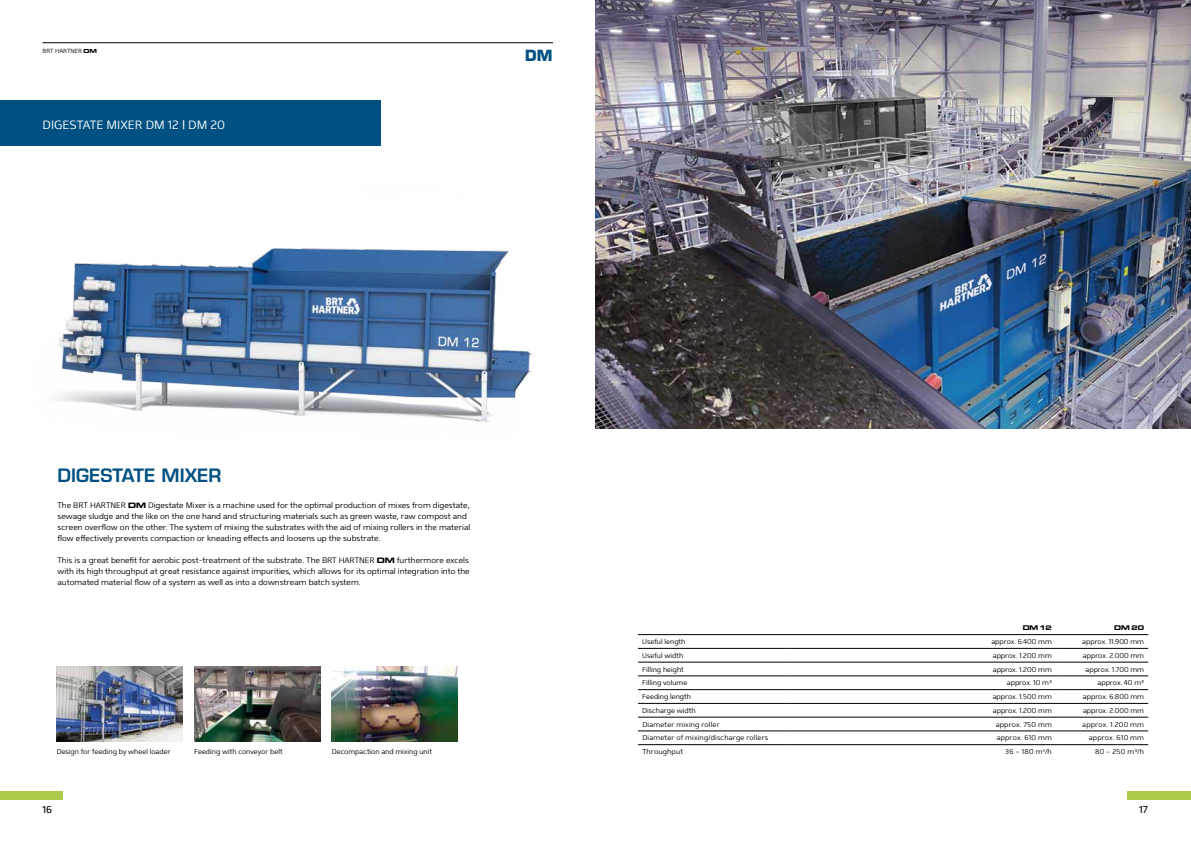
<style>
.page{position:relative;width:1191px;height:842px;background:#fff}
.page>*{position:absolute;margin:0;border:0;box-sizing:border-box;transform-origin:0 0}
.t1{font:600 18px "Eurostile LT Std";color:#005182}
.t2{font:700 15px "Eurostile LT Std";color:#005182}
.t3{font:300 12px "Mentone";color:#fff}
.t4{font:10px "Mentone";color:#000}
.t5{font:300 8px/11px "Mentone";color:#000}
.t6{font:300 7px "Mentone";color:#000}
.t7{font:300 7px "Mentone";letter-spacing:.025em;color:#000}
.t8{font:300 7px "Mentone";letter-spacing:.03em;color:#000}
.t9{font:700 expanded 7px "Eurostile MN";color:#000}
.t10{font:300 6px "Mentone";color:#000}
.s1{font-family:"Eurostile MN";font-weight:700;font-stretch:expanded}
.s2{font-weight:400}
</style>
<div class="page">
<hr style="left:43px;top:43px;width:510px;height:1px;background:#000">
<div style="left:1127px;top:791px;width:64px;height:8px;background:#accb48"></div>
<div style="left:0;top:791px;width:63px;height:8px;background:#accb48"></div>
<img style="left:595px;top:0;width:596px;height:428px">
<img style="left:58px;top:248px;width:477px;height:174px">
<img style="left:194px;top:666px;width:126px;height:75px">
<img style="left:57px;top:666px;width:126px;height:75px">
<img style="left:332px;top:666px;width:126px;height:75px">
<div style="left:0;top:100px;width:381px;height:45px;background:#005182"></div>
<hr style="left:638px;top:634px;width:151px;height:1px;background:#000">
<hr style="left:789px;top:634px;width:267px;height:1px;background:#000">
<hr style="left:1056px;top:634px;width:92px;height:1px;background:#000">
<hr style="left:638px;top:648px;width:151px;height:1px;background:#000">
<hr style="left:789px;top:648px;width:267px;height:1px;background:#000">
<hr style="left:1056px;top:648px;width:92px;height:1px;background:#000">
<hr style="left:638px;top:662px;width:151px;height:1px;background:#000">
<hr style="left:789px;top:662px;width:267px;height:1px;background:#000">
<hr style="left:1056px;top:662px;width:92px;height:1px;background:#000">
<hr style="left:638px;top:676px;width:151px;height:1px;background:#000">
<hr style="left:789px;top:676px;width:267px;height:1px;background:#000">
<hr style="left:1056px;top:676px;width:92px;height:1px;background:#000">
<hr style="left:638px;top:689px;width:151px;height:1px;background:#000">
<hr style="left:789px;top:689px;width:267px;height:1px;background:#000">
<hr style="left:1056px;top:689px;width:92px;height:1px;background:#000">
<hr style="left:638px;top:703px;width:151px;height:1px;background:#000">
<hr style="left:789px;top:703px;width:267px;height:1px;background:#000">
<hr style="left:1056px;top:703px;width:92px;height:1px;background:#000">
<hr style="left:638px;top:717px;width:151px;height:1px;background:#000">
<hr style="left:789px;top:717px;width:267px;height:1px;background:#000">
<hr style="left:1056px;top:717px;width:92px;height:1px;background:#000">
<hr style="left:638px;top:731px;width:151px;height:1px;background:#000">
<hr style="left:789px;top:731px;width:267px;height:1px;background:#000">
<hr style="left:1056px;top:731px;width:92px;height:1px;background:#000">
<hr style="left:638px;top:744px;width:151px;height:1px;background:#000">
<hr style="left:789px;top:744px;width:267px;height:1px;background:#000">
<hr style="left:1056px;top:744px;width:92px;height:1px;background:#000">
<p class="t10" style="left:43px;top:47px;width:56px">BRT HARTNER <span class="s1">DM</span></p>
<h2 class="t2" style="left:525px;top:46px;width:29px">DM</h2>
<h3 class="t3" style="left:43px;top:118px;width:184px">DIGESTATE MIXER DM 12 <span class="s2">|</span> DM 20</h3>
<h1 class="t1" style="left:58px;top:464px;width:165px">DIGESTATE MIXER</h1>
<p class="t5" style="left:58px;top:499px;width:414px">The BRT HARTNER <span class="s1">DM</span> Digestate Mixer is a machine used for the optimal production of mixes from digestate, sewage sludge and the like on the one hand and structuring materials such as green waste, raw compost and screen overflow on the other. The system of mixing the substrates with the aid of mixing rollers in the material flow effectively prevents compaction or kneading effects and loosens up the substrate.</p>
<p class="t5" style="left:58px;top:554px;width:414px;text-align:justify">This is a great benefit for aerobic post-treatment of the substrate. The BRT HARTNER <span class="s1">DM</span> furthermore excels with its high throughput at great resistance against impurities, which allows for its optimal integration into the automated material flow of a system as well as into a downstream batch system.</p>
<p class="t6" style="left:57px;top:747px;width:115px">Design for feeding by wheel loader</p>
<p class="t6" style="left:194px;top:747px;width:90px">Feeding with conveyor belt</p>
<p class="t6" style="left:332px;top:747px;width:102px">Decompaction and mixing unit</p>
<p class="t9" style="left:1022px;top:624px;width:31px">DM 12</p>
<p class="t9" style="left:1114px;top:624px;width:31px">DM 20</p>
<p class="t6" style="left:642px;top:637px;width:45px">Useful length</p>
<p class="t6" style="left:991px;top:637px;width:62px">approx. 6.400 mm</p>
<p class="t6" style="left:1082px;top:637px;width:63px">approx. 11.900 mm</p>
<p class="t6" style="left:642px;top:651px;width:43px">Useful width</p>
<p class="t6" style="left:992px;top:651px;width:60px">approx. 1.200 mm</p>
<p class="t6" style="left:1083px;top:651px;width:63px">approx. 2.000 mm</p>
<p class="t6" style="left:642px;top:665px;width:43px">Filling height</p>
<p class="t6" style="left:992px;top:665px;width:60px">approx. 1.200 mm</p>
<p class="t6" style="left:1085px;top:665px;width:60px">approx. 1.700 mm</p>
<p class="t6" style="left:642px;top:679px;width:46px">Filling volume</p>
<p class="t6" style="left:1006px;top:679px;width:46px">approx. 10 m³</p>
<p class="t6" style="left:1097px;top:679px;width:48px">approx. 40 m³</p>
<p class="t6" style="left:642px;top:692px;width:50px">Feeding length</p>
<p class="t6" style="left:992px;top:692px;width:61px">approx. 1.500 mm</p>
<p class="t6" style="left:1083px;top:692px;width:63px">approx. 6.800 mm</p>
<p class="t6" style="left:642px;top:706px;width:55px">Discharge width</p>
<p class="t6" style="left:992px;top:706px;width:60px">approx. 1.200 mm</p>
<p class="t6" style="left:1083px;top:706px;width:63px">approx. 2.000 mm</p>
<p class="t7" style="left:642px;top:720px;width:79px">Diameter mixing roller</p>
<p class="t7" style="left:995px;top:720px;width:58px">approx. 750 mm</p>
<p class="t7" style="left:1082px;top:720px;width:63px">approx. 1.200 mm</p>
<p class="t7" style="left:642px;top:734px;width:127px">Diameter of mixing/discharge rollers</p>
<p class="t7" style="left:996px;top:734px;width:57px">approx. 610 mm</p>
<p class="t7" style="left:1088px;top:734px;width:57px">approx. 610 mm</p>
<p class="t8" style="left:642px;top:747px;width:42px">Throughput</p>
<p class="t6" style="left:1005px;top:747px;width:48px">36 – 180 m<sup>3</sup>/h</p>
<p class="t6" style="left:1095px;top:747px;width:50px">80 – 250 m³/h</p>
<p class="t4" style="left:43px;top:803px;width:11px">16</p>
<p class="t4" style="left:1139px;top:803px;width:10px">17</p>
</div>
